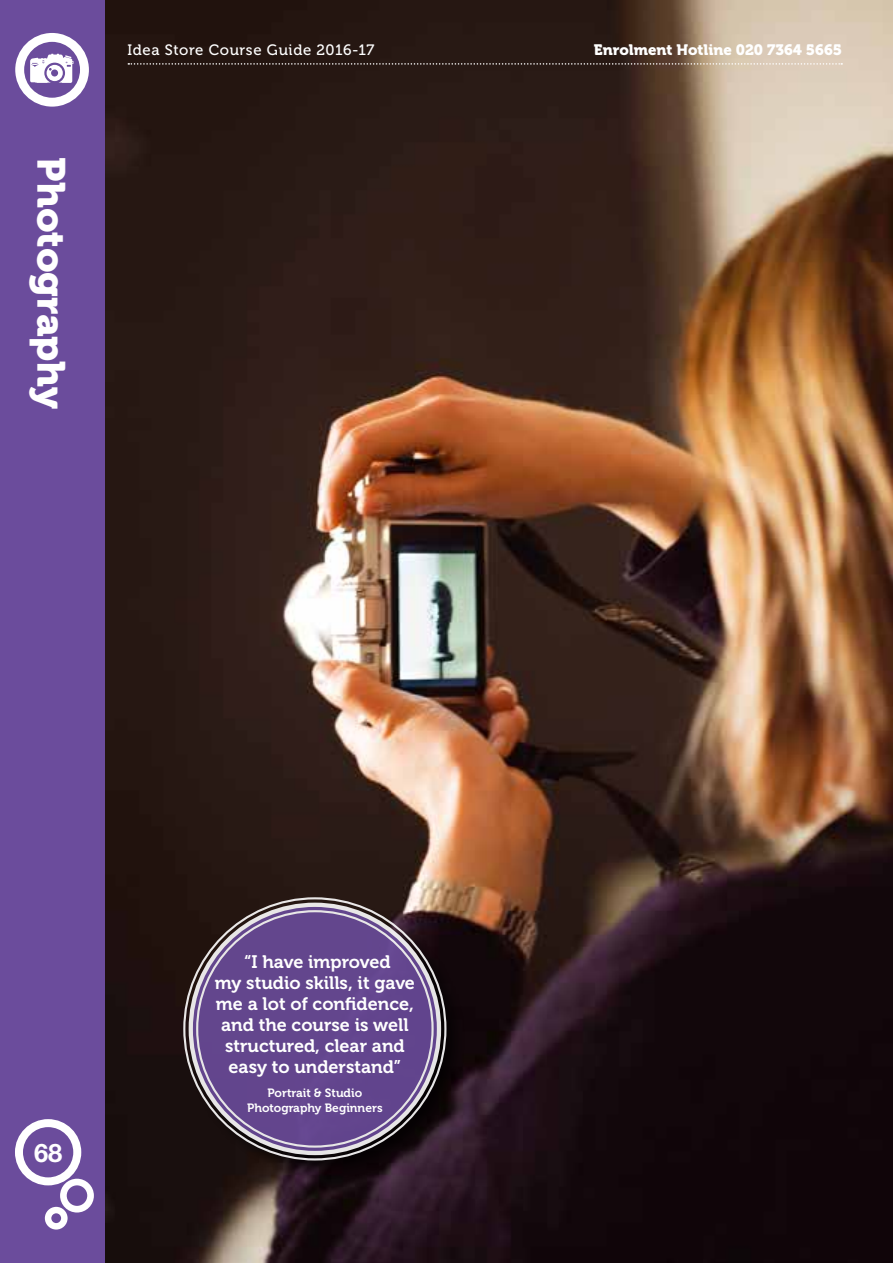
<style>
.page{position:relative;width:893px;height:1263px;background:#fff}
.page>*{position:absolute;margin:0;border:0;box-sizing:border-box;transform-origin:0 0}
.t1{font:39px "Museo 900";color:#fff}
.t2{font:700 25.5px "Helvetica Neue";color:#fff}
.t3{font:18px/21px "Museo 700";color:#fff;text-align:center}
.t4{font:15px "Museo 500";letter-spacing:.04em;color:#fff}
.t5{font:15px "Museo 900";color:#fff}
.t6{font:12px/15px "Museo 700";color:#fff;text-align:center}
</style>
<div class="page">
<img style="left:105px;top:0;width:788px;height:1263px">
<div style="left:0;top:0;width:105px;height:1263px;background:#6b4c9c"></div>
<svg style="left:128px;top:63px;width:714px;height:2px"></svg>
<svg style="left:15px;top:1119px;width:79px;height:110px"></svg>
<svg style="left:15px;top:33px;width:74px;height:74px"></svg>
<div style="left:186px;top:900px;width:279px;height:279px;background:#000;opacity:.75"></div>
<svg style="left:191px;top:905px;width:248px;height:248px;fill:#63468d"></svg>
<h1 class="t1" style="left:73px;top:157px;width:253px;rotate:90deg">Photography</h1>
<p class="t4" style="left:128px;top:41px;width:248px">Idea Store Course Guide 2016-17</p>
<p class="t5" style="left:594px;top:41px;width:249px">Enrolment Hotline 020 7364 5665</p>
<h2 class="t2" style="left:34px;top:1137px;width:30px">68</h2>
<p class="t3" style="left:215px;top:952px;width:202px">“I have improved<br>my studio skills, it gave me a lot of confidence, and the course is well structured, clear and easy to understand”</p>
<p class="t6" style="left:247px;top:1085px;width:137px">Portrait &amp; Studio<br>Photography Beginners</p>
</div>
